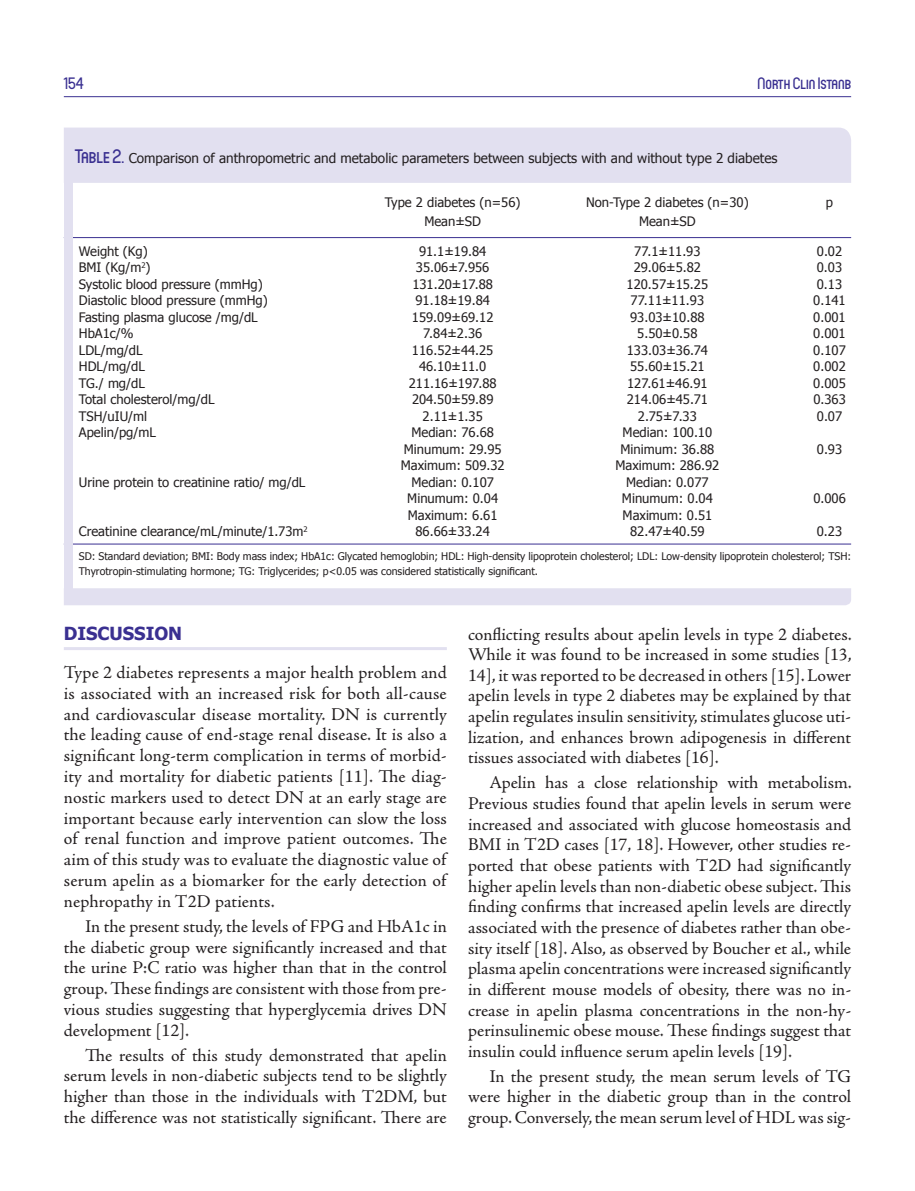
<style>
.page{position:relative;width:915px;height:1191px;background:#fff}
.page>*{position:absolute;margin:0;border:0;box-sizing:border-box;transform-origin:0 0}
.t1{font:18px/20.7px "Adobe Jenson Pro";color:#231f20;text-align:justify}
.t2{font:700 18px "Tahoma";color:#3a3091}
.t3{font:500 16.5px "Circula";color:#3a3091}
.t4{font:13.5px "Tahoma";color:#231f20}
.t5{font:13.05px "Tahoma";color:#231f20}
.t6{font:10.5px/15px "Tahoma";color:#231f20}
.s1{font-family:"Circula";font-weight:500;font-size:19.5px;color:#3a3091}
</style>
<div class="page">
<hr style="left:64px;top:647px;width:382px;height:3px;background:#e2e0f0">
<hr style="left:64px;top:96px;width:786px;height:1px;background:#3a3091">
<div style="left:64px;top:588px;width:786px;height:17px;background:#e2e0f0"></div>
<div style="left:64px;top:128px;width:786px;height:55px;background:#e2e0f0"></div>
<hr style="left:64px;top:543px;width:786px;height:1px;background:#3a3091">
<hr style="left:64px;top:237px;width:786px;height:1px;background:#3a3091">
<div style="left:64px;top:177px;width:8px;height:420px;background:#e2e0f0"></div>
<p class="t3" style="left:64px;top:73px;width:21px">154</p>
<p class="t3" style="left:757px;top:73px;width:95px">North Clin Istanb</p>
<p class="t4" style="left:75px;top:149px;width:704px"><span class="s1">Table 2.</span> Comparison of anthropometric and metabolic parameters between subjects with and without type 2 diabetes</p>
<p class="t5" style="left:385px;top:193px;width:137px">Type 2 diabetes (n=56)</p>
<p class="t5" style="left:586px;top:193px;width:164px">Non-Type 2 diabetes (n=30)</p>
<p class="t5" style="left:825px;top:193px;width:9px">p</p>
<p class="t5" style="left:424px;top:213px;width:58px">Mean±SD</p>
<p class="t5" style="left:638px;top:213px;width:58px">Mean±SD</p>
<p class="t5" style="left:79px;top:242px;width:70px">Weight (Kg)</p>
<p class="t5" style="left:419px;top:242px;width:69px">91.1±19.84</p>
<p class="t5" style="left:634px;top:242px;width:68px">77.1±11.93</p>
<p class="t5" style="left:816px;top:242px;width:27px">0.02</p>
<p class="t5" style="left:79px;top:259px;width:73px">BMI (Kg/m<sup>2</sup>)</p>
<p class="t5" style="left:416px;top:259px;width:75px">35.06±7.956</p>
<p class="t5" style="left:633px;top:259px;width:69px">29.06±5.82</p>
<p class="t5" style="left:816px;top:259px;width:27px">0.03</p>
<p class="t5" style="left:79px;top:275px;width:185px">Systolic blood pressure (mmHg)</p>
<p class="t5" style="left:412px;top:275px;width:82px">131.20±17.88</p>
<p class="t5" style="left:626px;top:275px;width:83px">120.57±15.25</p>
<p class="t5" style="left:816px;top:275px;width:27px">0.13</p>
<p class="t5" style="left:79px;top:292px;width:190px">Diastolic blood pressure (mmHg)</p>
<p class="t5" style="left:415px;top:292px;width:76px">91.18±19.84</p>
<p class="t5" style="left:630px;top:292px;width:75px">77.11±11.93</p>
<p class="t5" style="left:813px;top:292px;width:34px">0.141</p>
<p class="t5" style="left:79px;top:308px;width:180px">Fasting plasma glucose /mg/dL</p>
<p class="t5" style="left:412px;top:308px;width:83px">159.09±69.12</p>
<p class="t5" style="left:630px;top:308px;width:76px">93.03±10.88</p>
<p class="t5" style="left:813px;top:308px;width:34px">0.001</p>
<p class="t5" style="left:79px;top:325px;width:56px">HbA1c/%</p>
<p class="t5" style="left:423px;top:325px;width:61px">7.84±2.36</p>
<p class="t5" style="left:637px;top:325px;width:62px">5.50±0.58</p>
<p class="t5" style="left:813px;top:325px;width:34px">0.001</p>
<p class="t5" style="left:79px;top:341px;width:65px">LDL/mg/dL</p>
<p class="t5" style="left:412px;top:341px;width:83px">116.52±44.25</p>
<p class="t5" style="left:626px;top:341px;width:83px">133.03±36.74</p>
<p class="t5" style="left:813px;top:341px;width:34px">0.107</p>
<p class="t5" style="left:79px;top:358px;width:68px">HDL/mg/dL</p>
<p class="t5" style="left:419px;top:358px;width:69px">46.10±11.0</p>
<p class="t5" style="left:630px;top:358px;width:76px">55.60±15.21</p>
<p class="t5" style="left:813px;top:358px;width:34px">0.002</p>
<p class="t5" style="left:79px;top:374px;width:67px">TG./ mg/dL</p>
<p class="t5" style="left:408px;top:374px;width:89px">211.16±197.88</p>
<p class="t5" style="left:627px;top:374px;width:82px">127.61±46.91</p>
<p class="t5" style="left:813px;top:374px;width:34px">0.005</p>
<p class="t5" style="left:79px;top:391px;width:137px">Total cholesterol/mg/dL</p>
<p class="t5" style="left:412px;top:391px;width:83px">204.50±59.89</p>
<p class="t5" style="left:626px;top:391px;width:83px">214.06±45.71</p>
<p class="t5" style="left:813px;top:391px;width:34px">0.363</p>
<p class="t5" style="left:79px;top:407px;width:70px">TSH/uIU/ml</p>
<p class="t5" style="left:422px;top:407px;width:62px">2.11±1.35</p>
<p class="t5" style="left:637px;top:407px;width:60px">2.75±7.33</p>
<p class="t5" style="left:816px;top:407px;width:27px">0.07</p>
<p class="t5" style="left:79px;top:424px;width:79px">Apelin/pg/mL</p>
<p class="t5" style="left:411px;top:424px;width:84px">Median: 76.68</p>
<p class="t5" style="left:622px;top:424px;width:91px">Median: 100.10</p>
<p class="t5" style="left:403px;top:440px;width:99px">Minumum: 29.95</p>
<p class="t5" style="left:620px;top:440px;width:95px">Minimum: 36.88</p>
<p class="t5" style="left:816px;top:440px;width:27px">0.93</p>
<p class="t5" style="left:400px;top:456px;width:105px">Maximum: 509.32</p>
<p class="t5" style="left:615px;top:456px;width:105px">Maximum: 286.92</p>
<p class="t5" style="left:79px;top:473px;width:228px">Urine protein to creatinine ratio/ mg/dL</p>
<p class="t5" style="left:411px;top:473px;width:84px">Median: 0.107</p>
<p class="t5" style="left:626px;top:473px;width:84px">Median: 0.077</p>
<p class="t5" style="left:407px;top:489px;width:92px">Minumum: 0.04</p>
<p class="t5" style="left:621px;top:489px;width:92px">Minumum: 0.04</p>
<p class="t5" style="left:813px;top:489px;width:34px">0.006</p>
<p class="t5" style="left:408px;top:506px;width:91px">Maximum: 6.61</p>
<p class="t5" style="left:622px;top:506px;width:91px">Maximum: 0.51</p>
<p class="t5" style="left:79px;top:522px;width:230px">Creatinine clearance/mL/minute/1.73m<sup>2</sup></p>
<p class="t5" style="left:415px;top:523px;width:76px">86.66±33.24</p>
<p class="t5" style="left:630px;top:523px;width:76px">82.47±40.59</p>
<p class="t5" style="left:816px;top:523px;width:27px">0.23</p>
<p class="t6" style="left:79px;top:548px;width:773px">SD: Standard deviation; BMI: Body mass index; HbA1c: Glycated hemoglobin; HDL: High-density lipoprotein cholesterol; LDL: Low-density lipoprotein cholesterol; TSH:<br>Thyrotropin-stimulating hormone; TG: Triglycerides; p&lt;0.05 was considered statistically significant.</p>
<p class="t2" style="left:64px;top:621px;width:120px">DISCUSSION</p>
<p class="t1" style="left:64px;top:662px;width:384px">Type 2 diabetes represents a major health problem and is associated with an increased risk for both all-cause and cardiovascular disease mortality. DN is currently the leading cause of end-stage renal disease. It is also a significant long-term complication in terms of morbid&shy;ity and mortality for diabetic patients [11]. The diag&shy;nostic markers used to detect DN at an early stage are important because early intervention can slow the loss of renal function and improve patient outcomes. The aim of this study was to evaluate the diagnostic value of serum apelin as a biomarker for the early detection of nephropathy in T2D patients.</p>
<p class="t1" style="left:64px;top:916px;width:384px;text-indent:21px">In the present study, the levels of FPG and HbA1c in the diabetic group were significantly increased and that the urine P:C ratio was higher than that in the control group. These findings are consistent with those from pre&shy;vious studies suggesting that hyperglycemia drives DN development [12].</p>
<p class="t1" style="left:64px;top:1045px;width:384px;text-indent:21px">The results of this study demonstrated that apelin serum levels in non-diabetic subjects tend to be slightly higher than those in the individuals with T2DM, but the difference was not statistically significant. There are</p>
<p class="t1" style="left:468px;top:624px;width:385px">conflicting results about apelin levels in type 2 diabetes.<br>While it was found to be increased in some studies [13, 14], it was reported to be decreased in others [15]. Lower apelin levels in type 2 diabetes may be explained by that apelin regulates insulin sensitivity, stimulates glucose uti&shy;lization, and enhances brown adipogenesis in different tissues associated with diabetes [16].</p>
<p class="t1" style="left:468px;top:772px;width:385px;text-indent:21px">Apelin has a close relationship with metabolism.<br>Previous studies found that apelin levels in serum were increased and associated with glucose homeostasis and BMI in T2D cases [17, 18]. However, other studies re&shy;ported that obese patients with T2D had significantly higher apelin levels than non-diabetic obese subject. This finding confirms that increased apelin levels are directly associated with the presence of diabetes rather than obe&shy;sity itself [18]. Also, as observed by Boucher et al., while plasma apelin concentrations were increased significantly in different mouse models of obesity, there was no in&shy;crease in apelin plasma concentrations in the non-hy&shy;perinsulinemic obese mouse. These findings suggest that insulin could influence serum apelin levels [19].</p>
<p class="t1" style="left:468px;top:1066px;width:384px;text-indent:21px">In the present study, the mean serum levels of TG were higher in the diabetic group than in the control group. Conversely, the mean serum level of HDL was sig-</p>
</div>
